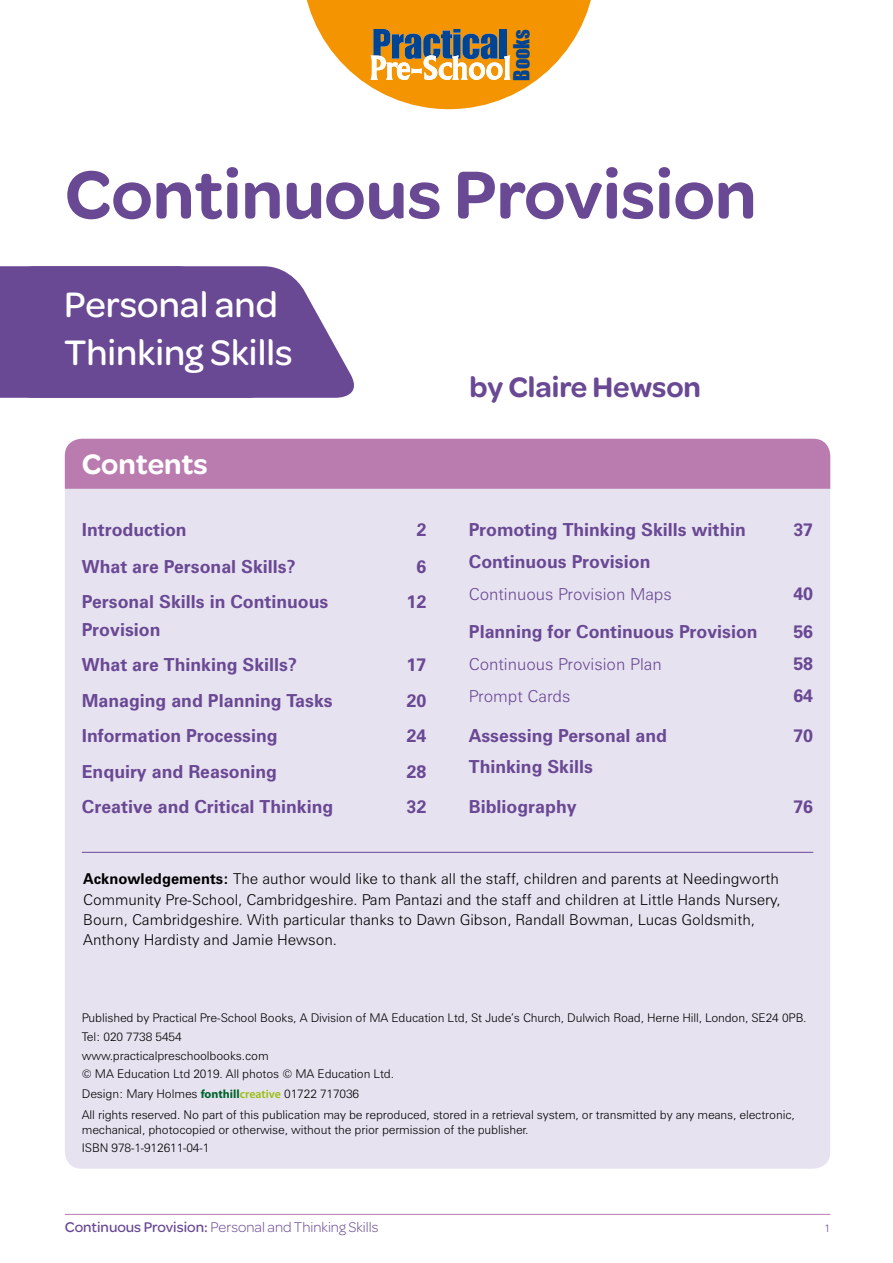
<style>
.page{position:relative;width:893px;height:1263px;background:#fff}
.page>*{position:absolute;margin:0;border:0;box-sizing:border-box;transform-origin:0 0}
.t1{font:600 72px "Omnes";color:#694894}
.t2{font:500 37.8px/47.7px "Omnes";color:#fff}
.t3{font:600 30px "Omnes";color:#694894}
.t4{font:600 30px "Omnes";color:#fff}
.t5{font:20.4px "Impact";color:#004494}
.t6{font:700 18px/35.4px "Zurich BT";color:#694894}
.t7{font:300 16.5px "Zurich BT";color:#694894}
.t8{font:300 15px/20.2px "Zurich BT";color:#000}
.t9{font:300 15px "Omnes";color:#694894}
.t10{font:300 12px/18.8px "Zurich BT";letter-spacing:-.01em;color:#000}
.t11{font:300 10.5px "Zurich BT";color:#694894}
.s1{font-weight:700}
.s2{font-family:"Myriad Pro";font-weight:700;color:#00662c}
.s3{font-family:"Myriad Pro";font-weight:600;color:#97bf0d}
.s4{font-weight:500}
</style>
<div class="page">
<svg style="left:276px;top:268px;width:78px;height:130px;fill:#694894"></svg>
<div style="left:0;top:266px;width:276px;height:132px;background:#694894"></div>
<div style="left:65px;top:439px;width:765px;height:730px;background:#e7e2f0;border-radius:17px"></div>
<div style="left:65px;top:439px;width:765px;height:50px;background:#ba7caf"></div>
<hr style="left:65px;top:1214px;width:765px;height:1px;background:#ba7caf">
<svg style="left:306px;top:0;width:285px;height:109px"></svg>
<hr style="left:82px;top:852px;width:731px;height:1px;background:#694894">
<h3 class="t5" style="left:509px;top:81px;width:53px;rotate:-90deg">Books</h3>
<h1 class="t1" style="left:65px;top:144px;width:693px">Continuous Provision</h1>
<h2 class="t2" style="left:64px;top:279px;width:230px">Personal and<br>Thinking Skills</h2>
<h3 class="t4" style="left:82px;top:443px;width:128px">Contents</h3>
<h3 class="t6" style="left:82px;top:512px;width:106px">Introduction</h3>
<h3 class="t6" style="left:416px;top:512px;width:11px">2</h3>
<h3 class="t6" style="left:82px;top:548px;width:215px">What are Personal Skills?</h3>
<h3 class="t6" style="left:416px;top:548px;width:11px">6</h3>
<h3 class="t6" style="left:82px;top:584px;width:248px">Personal Skills in Continuous</h3>
<h3 class="t6" style="left:406px;top:584px;width:21px">12</h3>
<h3 class="t6" style="left:82px;top:611px;width:217px">Provision<br>What are Thinking Skills?</h3>
<h3 class="t6" style="left:406px;top:647px;width:21px">17</h3>
<h3 class="t6" style="left:82px;top:682px;width:252px">Managing and Planning Tasks</h3>
<h3 class="t6" style="left:406px;top:682px;width:21px">20</h3>
<h3 class="t6" style="left:82px;top:718px;width:197px">Information Processing</h3>
<h3 class="t6" style="left:406px;top:718px;width:21px">24</h3>
<h3 class="t6" style="left:82px;top:753px;width:197px">Enquiry and Reasoning</h3>
<h3 class="t6" style="left:406px;top:753px;width:21px">28</h3>
<h3 class="t6" style="left:82px;top:789px;width:253px">Creative and Critical Thinking</h3>
<h3 class="t6" style="left:406px;top:789px;width:21px">32</h3>
<h3 class="t3" style="left:469px;top:366px;width:233px">by Claire Hewson</h3>
<h3 class="t6" style="left:469px;top:512px;width:279px">Promoting Thinking Skills within</h3>
<h3 class="t6" style="left:793px;top:512px;width:21px">37</h3>
<h3 class="t6" style="left:469px;top:544px;width:183px">Continuous Provision</h3>
<h3 class="t7" style="left:469px;top:584px;width:205px">Continuous Provision Maps</h3>
<h3 class="t6" style="left:793px;top:575px;width:21px">40</h3>
<h3 class="t6" style="left:469px;top:614px;width:290px">Planning for Continuous Provision</h3>
<h3 class="t6" style="left:793px;top:614px;width:21px">56</h3>
<h3 class="t7" style="left:469px;top:654px;width:194px">Continuous Provision Plan</h3>
<h3 class="t6" style="left:793px;top:646px;width:21px">58</h3>
<h3 class="t7" style="left:469px;top:686px;width:103px">Prompt Cards</h3>
<h3 class="t6" style="left:793px;top:677px;width:21px">64</h3>
<h3 class="t6" style="left:469px;top:717px;width:200px">Assessing Personal and</h3>
<h3 class="t6" style="left:793px;top:717px;width:21px">70</h3>
<h3 class="t6" style="left:469px;top:749px;width:126px">Thinking Skills</h3>
<h3 class="t6" style="left:469px;top:789px;width:109px">Bibliography</h3>
<h3 class="t6" style="left:793px;top:789px;width:21px">76</h3>
<p class="t8" style="left:83px;top:869px;width:699px"><span class="s1">Acknowledgements:</span> The author would like to thank all the staff, children and parents at Needingworth Community Pre-School, Cambridgeshire. Pam Pantazi and the staff and children at Little Hands Nursery, Bourn, Cambridgeshire. With particular thanks to Dawn Gibson, Randall Bowman, Lucas Goldsmith, Anthony Hardisty and Jamie Hewson.</p>
<p class="t10" style="left:82px;top:1008px;width:726px">Published by Practical Pre-School Books, A Division of MA Education Ltd, St Jude’s Church, Dulwich Road, Herne Hill, London, SE24 0PB.<br>Tel: 020 7738 5454<br>www.practicalpreschoolbooks.com<br>© MA Education Ltd 2019. All photos © MA Education Ltd.<br>Design: Mary Holmes <span class="s2">fonthill</span><span class="s3">creative</span> 01722 717036</p>
<p class="t10" style="left:82px;top:1108px;width:714px;line-height:14.4px">All rights reserved. No part of this publication may be reproduced, stored in a retrieval system, or transmitted by any means, electronic, mechanical, photocopied or otherwise, without the prior permission of the publisher.</p>
<p class="t10" style="left:82px;top:1139px;width:129px">ISBN 978-1-912611-04-1</p>
<p class="t9" style="left:65px;top:1217px;width:315px"><span class="s4">Continuous Provision:</span> Personal and Thinking Skills</p>
<p class="t11" style="left:824px;top:1222px;width:7px">1</p>
</div>
